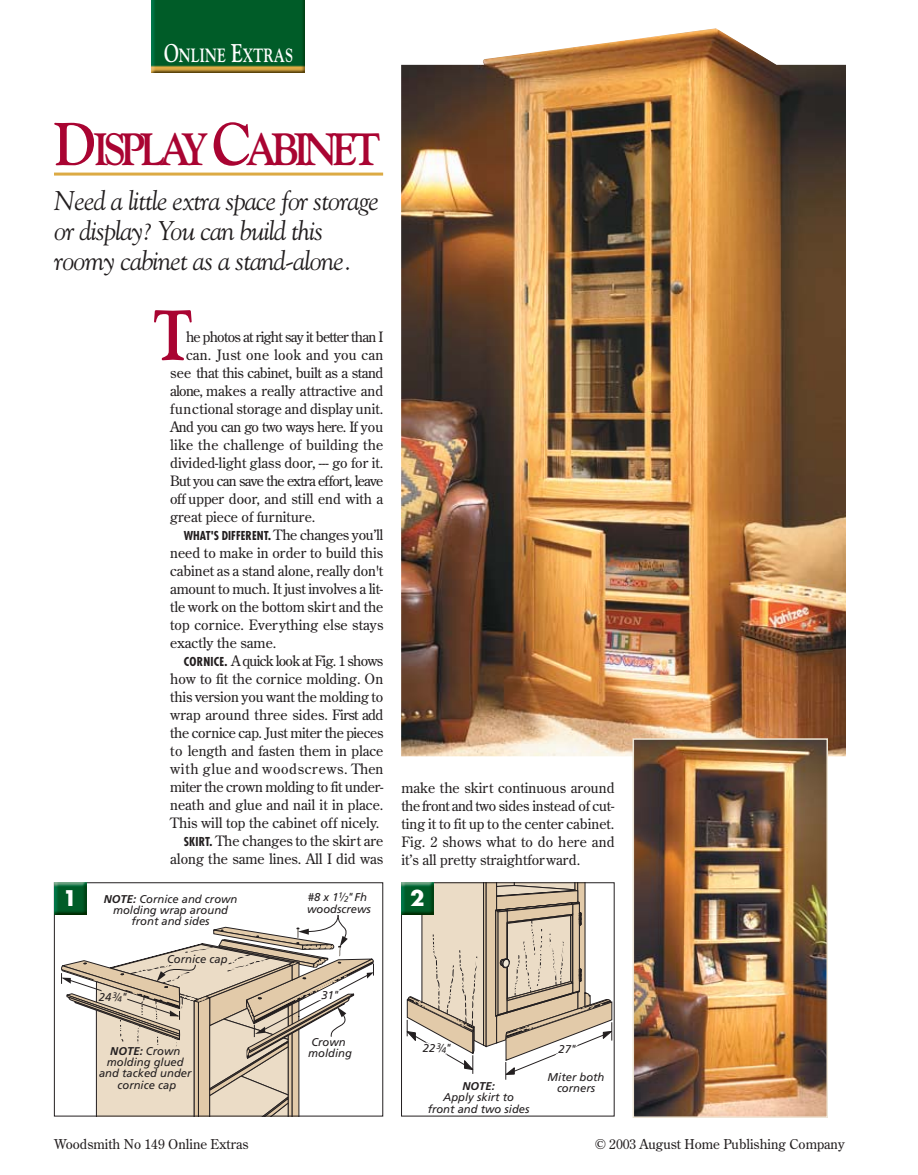
<style>
.page{position:relative;width:918px;height:1175px;background:#fff}
.page>*{position:absolute;margin:0;border:0;box-sizing:border-box;transform-origin:0 0}
.t1{font:800 72px "Goudy";color:#a90432;scale:.75 1}
.t2{font:700 45px "Goudy";letter-spacing:-.135em;color:#a90432;scale:.9 1}
.t3{font:italic 27px/30px "Goudy";letter-spacing:-.03em;color:#231f20}
.t4{font:700 21px "Futura";color:#fff}
.t5{font:700 19.2px "Goudy";color:#fff;scale:.75 1}
.t6{font:14.25px/18px "Century Old Style";color:#231f20;text-align:justify}
.t7{font:14.25px "Century Old Style";letter-spacing:-.05em;color:#231f20}
.t8{font:14.25px "Century Old Style";letter-spacing:-.03em;color:#231f20}
.t9{font:13.5px "Century Old Style";color:#231f20}
.t10{font:700 condensed 12px "Futura";letter-spacing:.005em;color:#231f20}
.t11{font:italic 11.25px/11.2px "Frutiger";color:#231f20;text-align:center}
.t12{font:italic 11.25px "Frutiger FE";color:#231f20}
.t13{font:italic 700 11.25px "Frutiger";color:#231f20}
.s1{font-size:25.5px}
.s2{font-size:60px}
.s3{font-family:"Century Old Style";font-weight:400;font-stretch:normal;font-size:14.25px}
.s4{font-family:"Futura";font-weight:700;font-stretch:condensed;font-size:12px}
.s5{font-weight:700}
</style>
<div class="page">
<svg style="left:56px;top:914px;width:318px;height:200px"></svg>
<div style="left:54px;top:882px;width:329px;height:234px;border:1px solid #231f20"></div>
<img style="left:54px;top:882px;width:32px;height:32px">
<svg style="left:407px;top:884px;width:206px;height:196px"></svg>
<div style="left:401px;top:882px;width:214px;height:234px;border:1px solid #231f20"></div>
<img style="left:401px;top:882px;width:32px;height:32px">
<img style="left:401px;top:28px;width:445px;height:728px">
<svg style="left:54px;top:172px;width:329px;height:4px"></svg>
<img style="left:636px;top:741px;width:189px;height:374px">
<div style="left:633px;top:738px;width:195px;height:380px;border:2px solid #eee6d6"></div>
<img style="left:152px;top:0;width:152px;height:72px">
<h3 class="t5" style="left:164px;top:47px;width:174px"><span class="s1">O</span>NLINE <span class="s1">E</span>XTRAS</h3>
<h2 class="t2" style="left:54px;top:131px;width:365px"><span class="s2">D</span>ISPLAY <span class="s2">C</span>ABINET</h2>
<h3 class="t3" style="left:54px;top:188px;width:326px">Need a little extra space for storage or display? You can build this roomy cabinet as a stand-alone.</h3>
<h3 class="t4" style="left:63px;top:889px;width:16px">1</h3>
<h1 class="t1" style="left:153px;top:306px;width:53px">T</h1>
<p class="t7" style="left:186px;top:331px;width:199px">he photos at right say it better than I</p>
<p class="t6" style="left:186px;top:347px;width:199px">can. Just one look and you can</p>
<p class="t8" style="left:170px;top:367px;width:215px">see that this cabinet, built as a stand</p>
<p class="t6" style="left:170px;top:383px;width:215px">alone, makes a really attractive and</p>
<p class="t6" style="left:170px;top:401px;width:215px">functional storage and display unit.</p>
<p class="t7" style="left:170px;top:421px;width:215px">And you can go two ways here. If you</p>
<p class="t6" style="left:170px;top:437px;width:215px">like the challenge of building the</p>
<p class="t6" style="left:170px;top:455px;width:215px">divided-light glass door, --- go for it.</p>
<p class="t7" style="left:170px;top:475px;width:215px">But you can save the extra effort, leave</p>
<p class="t6" style="left:170px;top:491px;width:215px">off upper door, and still end with a</p>
<p class="t6" style="left:170px;top:509px;width:147px">great piece of furniture.</p>
<p class="t10" style="left:184px;top:530px;width:201px">WHAT'S DIFFERENT. <span class="s3">The changes you’ll</span></p>
<p class="t6" style="left:170px;top:545px;width:215px">need to make in order to build this cabinet as a stand alone, really don't amount to much. It just involves a lit&shy;tle work on the bottom skirt and the top cornice. Everything else stays exactly the same.</p>
<p class="t6" style="left:170px;top:653px;width:215px;text-align:right"><span class="s4">CORNICE.</span> A quick look at Fig. 1 shows how to fit the cornice molding. On this version you want the molding to wrap around three sides. First add the cornice cap. Just miter the pieces to length and fasten them in place with glue and woodscrews. Then miter the crown molding to fit under&shy;neath and glue and nail it in place.<br>This will top the cabinet off nicely.<br><span class="s4">SKIRT.</span> The changes to the skirt are along the same lines. All I did was</p>
<p class="t11" style="left:104px;top:894px;width:135px"><span class="s5">NOTE:</span> Cornice and crown molding wrap around front and sides</p>
<p class="t11" style="left:167px;top:954px;width:62px">Cornice cap</p>
<p class="t12" style="left:339px;top:892px;width:11px">!/2</p>
<p class="t11" style="left:307px;top:892px;width:65px;text-align:left">#8 x 1 "Fh woodscrews</p>
<p class="t12" style="left:111px;top:992px;width:12px">#/4</p>
<p class="t11" style="left:321px;top:990px;width:20px">31"</p>
<p class="t11" style="left:99px;top:992px;width:31px">24 "</p>
<p class="t11" style="left:99px;top:1046px;width:94px"><span class="s5">NOTE:</span> Crown molding glued and tacked under cornice cap</p>
<p class="t11" style="left:308px;top:1037px;width:45px;text-align:left">Crown molding</p>
<p class="t6" style="left:401px;top:779px;width:215px">make the skirt continuous around the front and two sides instead of cut&shy;ting it to fit up to the center cabinet.<br>Fig. 2 shows what to do here and it’s all pretty straightforward.</p>
<h3 class="t4" style="left:410px;top:889px;width:16px">2</h3>
<p class="t12" style="left:435px;top:1043px;width:12px">#/4</p>
<p class="t11" style="left:559px;top:1044px;width:20px">27"</p>
<p class="t11" style="left:423px;top:1043px;width:31px">22 "</p>
<p class="t13" style="left:462px;top:1081px;width:34px">NOTE:</p>
<p class="t11" style="left:428px;top:1092px;width:103px">Apply skirt to<br>front and two sides</p>
<p class="t11" style="left:548px;top:1072px;width:58px">Miter both corners</p>
<p class="t9" style="left:54px;top:1139px;width:196px">Woodsmith No 149 Online Extras</p>
<p class="t9" style="left:595px;top:1139px;width:251px">© 2003 August Home Publishing Company</p>
</div>
